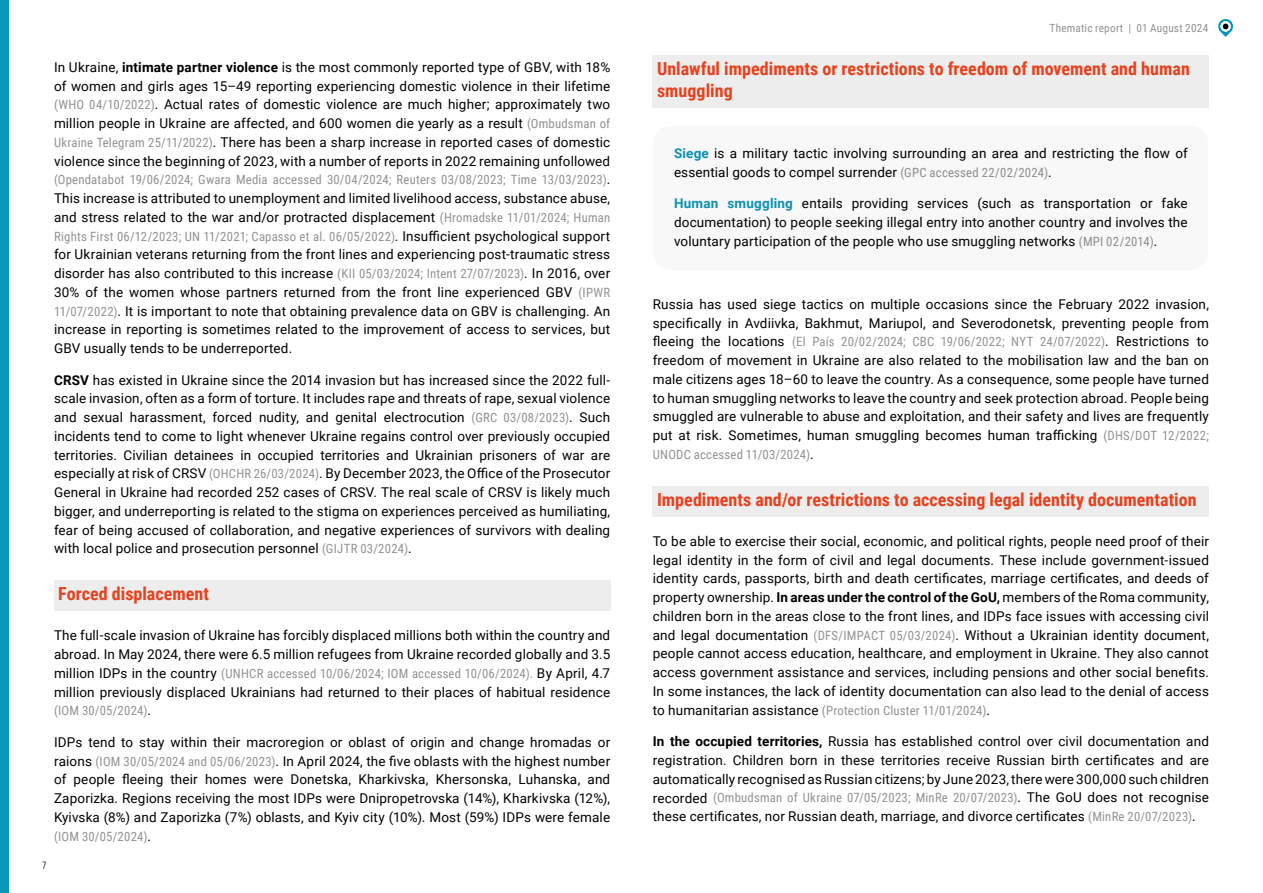
<style>
.page{position:relative;width:1263px;height:893px;background:#fff}
.page>*{position:absolute;margin:0;border:0;box-sizing:border-box;transform-origin:0 0}
.t1{font:700 18px/21.6px "Roboto Condensed";color:#e7411d}
.t2{font:13.5px/18.8px "Roboto";letter-spacing:.01em;color:#000;text-align:justify}
.t3{font:12.75px "Roboto Condensed";letter-spacing:.015em;color:#929292}
.t4{font:11.25px "Roboto Condensed";letter-spacing:.02em;color:#929292}
.t5{font:10.5px "Bebas Neue Pro Middle";color:#000}
.s1{font-weight:700}
.s2{font-family:"Roboto Condensed";font-size:12.75px;color:#929292}
.s3{font-family:"Roboto";font-size:13.5px;color:#000}
.s4{font-weight:700;color:#0c96ba}
</style>
<div class="page">
<svg style="left:1218px;top:19px;width:15px;height:18px"></svg>
<div style="left:0;top:0;width:9px;height:893px;background:#0c96ba"></div>
<div style="left:54px;top:581px;width:556px;height:30px;background:#ededed"></div>
<div style="left:653px;top:55px;width:556px;height:53px;background:#ededed"></div>
<div style="left:653px;top:486px;width:556px;height:31px;background:#ededed"></div>
<div style="left:653px;top:125px;width:555px;height:145px;background:#f8f8f8;border-radius:18px"></div>
<p class="t5" style="left:43px;top:859px;width:5px">7</p>
<p class="t2" style="left:54px;top:57px;width:558px">In Ukraine, <span class="s1">intimate partner violence</span> is the most commonly reported type of GBV, with 18% of women and girls ages 15–49 reporting experiencing domestic violence in their lifetime <span class="s2">(WHO 04/10/2022)</span>. Actual rates of domestic violence are much higher; approximately two million people in Ukraine are affected, and 600 women die yearly as a result <span class="s2">(Ombudsman of Ukraine Telegram 25/11/2022)</span>. There has been a sharp increase in reported cases of domestic violence since the beginning of 2023, with a number of reports in 2022 remaining unfollowed</p>
<p class="t3" style="left:54px;top:171px;width:558px">(Opendatabot 19/06/2024; Gwara Media accessed 30/04/2024; Reuters 03/08/2023; Time 13/03/2023)<span class="s3">.</span></p>
<p class="t2" style="left:54px;top:188px;width:558px">This increase is attributed to unemployment and limited livelihood access, substance abuse, and stress related to the war and/or protracted displacement <span class="s2">(Hromadske 11/01/2024; Human</span></p>
<p class="t3" style="left:54px;top:227px;width:558px">Rights First 06/12/2023; UN 11/2021; Capasso et al. 06/05/2022)<span class="s3">. Insufficient psychological support</span></p>
<p class="t2" style="left:54px;top:245px;width:558px">for Ukrainian veterans returning from the front lines and experiencing post-traumatic stress disorder has also contributed to this increase <span class="s2">(KII 05/03/2024; Intent 27/07/2023)</span>. In 2016, over 30% of the women whose partners returned from the front line experienced GBV <span class="s2">(IPWR 11/07/2022)</span>. It is important to note that obtaining prevalence data on GBV is challenging. An increase in reporting is sometimes related to the improvement of access to services, but GBV usually tends to be underreported.</p>
<p class="t2" style="left:54px;top:370px;width:558px"><span class="s1">CRSV</span> has existed in Ukraine since the 2014 invasion but has increased since the 2022 full&shy;scale invasion, often as a form of torture. It includes rape and threats of rape, sexual violence and sexual harassment, forced nudity, and genital electrocution <span class="s2">(GRC 03/08/2023)</span>. Such incidents tend to come to light whenever Ukraine regains control over previously occupied territories. Civilian detainees in occupied territories and Ukrainian prisoners of war are especially at risk of CRSV <span class="s2">(OHCHR 26/03/2024)</span>. By December 2023, the Office of the Prosecutor General in Ukraine had recorded 252 cases of CRSV. The real scale of CRSV is likely much bigger, and underreporting is related to the stigma on experiences perceived as humiliating, fear of being accused of collaboration, and negative experiences of survivors with dealing with local police and prosecution personnel <span class="s2">(GIJTR 03/2024)</span>.</p>
<h1 class="t1" style="left:58px;top:583px;width:152px">Forced displacement</h1>
<p class="t2" style="left:54px;top:626px;width:558px">The full-scale invasion of Ukraine has forcibly displaced millions both within the country and abroad. In May 2024, there were 6.5 million refugees from Ukraine recorded globally and 3.5</p>
<p class="t3" style="left:54px;top:664px;width:558px"><span class="s3">million IDPs in the country</span> (UNHCR accessed 10/06/2024; IOM accessed 10/06/2024). <span class="s3">By April, 4.7</span></p>
<p class="t2" style="left:54px;top:682px;width:558px">million previously displaced Ukrainians had returned to their places of habitual residence</p>
<p class="t3" style="left:54px;top:702px;width:98px">(IOM 30/05/2024)<span class="s3">.</span></p>
<p class="t2" style="left:54px;top:732px;width:558px">IDPs tend to stay within their macroregion or oblast of origin and change hromadas or raions <span class="s2">(IOM 30/05/2024 and 05/06/2023)</span>. In April 2024, the five oblasts with the highest number of people fleeing their homes were Donetska, Kharkivska, Khersonska, Luhanska, and Zaporizka. Regions receiving the most IDPs were Dnipropetrovska (14%), Kharkivska (12%), Kyivska (8%) and Zaporizka (7%) oblasts, and Kyiv city (10%). Most (59%) IDPs were female</p>
<p class="t3" style="left:54px;top:827px;width:98px">(IOM 30/05/2024)<span class="s3">.</span></p>
<p class="t4" style="left:1049px;top:20px;width:160px">Thematic report | 01 August 2024</p>
<h1 class="t1" style="left:657px;top:57px;width:534px">Unlawful impediments or restrictions to freedom of movement and human smuggling</h1>
<p class="t2" style="left:674px;top:143px;width:515px"><span class="s4">Siege</span> is a military tactic involving surrounding an area and restricting the flow of essential goods to compel surrender <span class="s2">(GPC accessed 22/02/2024)</span>.</p>
<p class="t2" style="left:674px;top:194px;width:515px"><span class="s4">Human smuggling</span> entails providing services (such as transportation or fake documentation) to people seeking illegal entry into another country and involves the voluntary participation of the people who use smuggling networks <span class="s2">(MPI 02/2014)</span>.</p>
<p class="t2" style="left:653px;top:294px;width:558px">Russia has used siege tactics on multiple occasions since the February 2022 invasion, specifically in Avdiivka, Bakhmut, Mariupol, and Severodonetsk, preventing people from</p>
<p class="t3" style="left:653px;top:333px;width:558px"><span class="s3">fleeing the locations</span> (El País 20/02/2024; CBC 19/06/2022; NYT 24/07/2022)<span class="s3">. Restrictions to</span></p>
<p class="t2" style="left:653px;top:350px;width:558px">freedom of movement in Ukraine are also related to the mobilisation law and the ban on male citizens ages 18–60 to leave the country. As a consequence, some people have turned to human smuggling networks to leave the country and seek protection abroad. People being smuggled are vulnerable to abuse and exploitation, and their safety and lives are frequently put at risk. Sometimes, human smuggling becomes human trafficking <span class="s2">(DHS/DOT 12/2022;</span></p>
<p class="t3" style="left:653px;top:445px;width:163px">UNODC accessed 11/03/2024)<span class="s3">.</span></p>
<h1 class="t1" style="left:657px;top:488px;width:541px">Impediments and/or restrictions to accessing legal identity documentation</h1>
<p class="t2" style="left:653px;top:531px;width:558px">To be able to exercise their social, economic, and political rights, people need proof of their legal identity in the form of civil and legal documents. These include government-issued identity cards, passports, birth and death certificates, marriage certificates, and deeds of property ownership. <span class="s1">In areas under the control of the GoU,</span> members of the Roma community, children born in the areas close to the front lines, and IDPs face issues with accessing civil and legal documentation <span class="s2">(DFS/IMPACT 05/03/2024)</span>. Without a Ukrainian identity document, people cannot access education, healthcare, and employment in Ukraine. They also cannot access government assistance and services, including pensions and other social benefits.<br>In some instances, the lack of identity documentation can also lead to the denial of access</p>
<p class="t3" style="left:653px;top:701px;width:339px"><span class="s3">to humanitarian assistance</span> (Protection Cluster 11/01/2024)<span class="s3">.</span></p>
<p class="t2" style="left:653px;top:731px;width:558px"><span class="s1">In the occupied territories,</span> Russia has established control over civil documentation and registration. Children born in these territories receive Russian birth certificates and are automatically recognised as Russian citizens; by June 2023, there were 300,000 such children</p>
<p class="t3" style="left:653px;top:789px;width:558px"><span class="s3">recorded</span> (Ombudsman of Ukraine 07/05/2023; MinRe 20/07/2023)<span class="s3">. The GoU does not recognise</span></p>
<p class="t2" style="left:653px;top:806px;width:544px">these certificates, nor Russian death, marriage, and divorce certificates <span class="s2">(MinRe 20/07/2023)</span>.</p>
</div>
